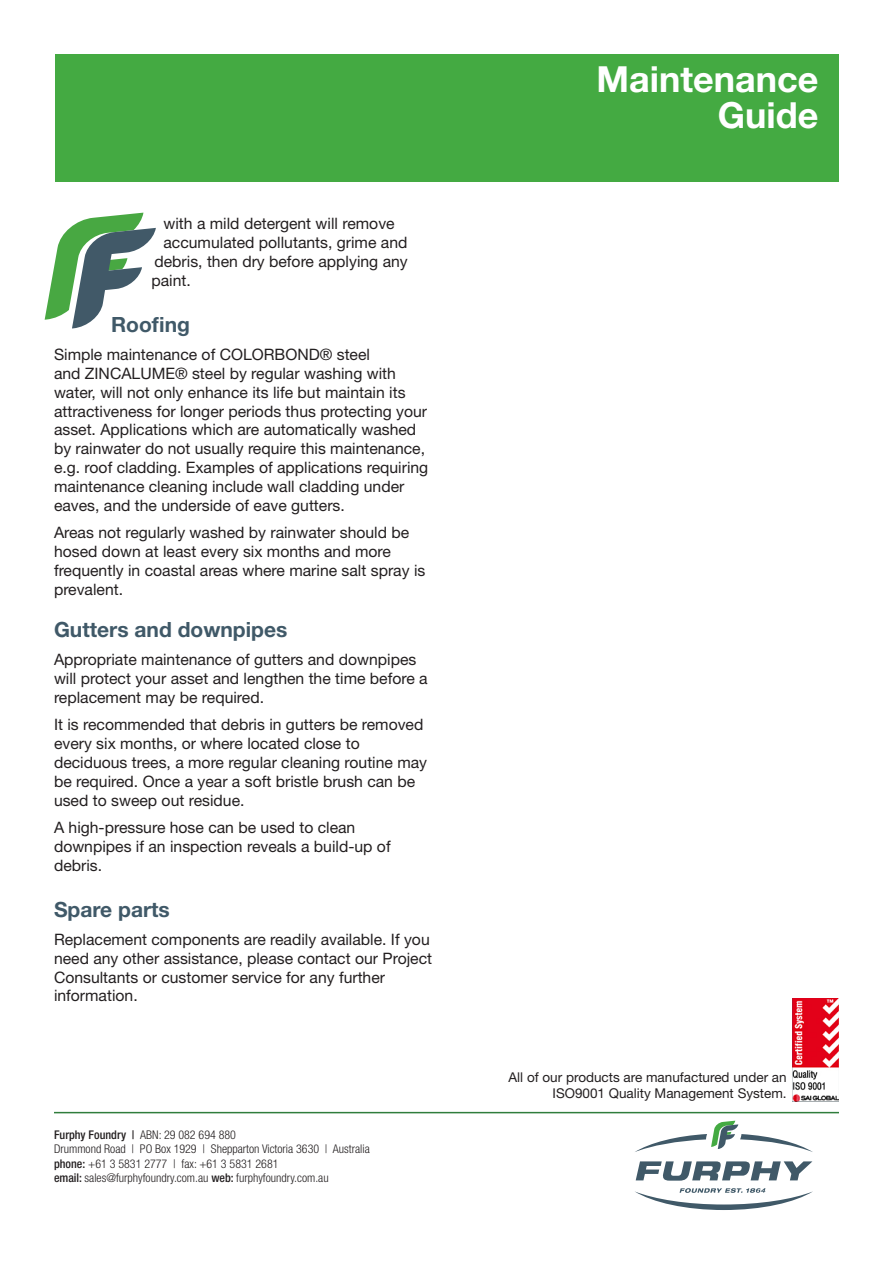
<style>
.page{position:relative;width:893px;height:1263px;background:#fff}
.page>*{position:absolute;margin:0;border:0;box-sizing:border-box;transform-origin:0 0}
.t1{font:700 36px "Helvetica Neue";color:#fff}
.Subhead{font:700 21px "Helvetica Neue";color:#405968}
.Body_text{font:15.75px/18.9px "Helvetica Neue";color:#231f20}
.Body_text-2{font:13.5px/16.2px "Helvetica Neue";color:#231f20;text-align:right}
.Small_text{font:300 condensed 12px/14.4px "Helvetica Neue";color:#231f20}
.s1{font-weight:500}
</style>
<div class="page">
<div style="left:55px;top:55px;width:783px;height:127px;background:#44aa42"></div>
<svg style="left:45px;top:213px;width:111px;height:115px"></svg>
<hr style="left:54px;top:1112px;width:785px;height:1px;background:#307d3c">
<svg style="left:635px;top:1121px;width:178px;height:89px"></svg>
<img style="left:793px;top:999px;width:45px;height:103px">
<p class="Body_text" style="left:164px;top:214px;width:233px">with a mild detergent will remove</p>
<p class="Body_text" style="left:164px;top:233px;width:245px">accumulated pollutants, grime and</p>
<p class="Body_text" style="left:154px;top:252px;width:255px">debris, then dry before applying any</p>
<p class="Body_text" style="left:152px;top:271px;width:41px">paint.</p>
<p class="Subhead" style="left:111px;top:312px;width:80px">Roofing</p>
<p class="Body_text" style="left:54px;top:345px;width:376px">Simple maintenance of COLORBOND® steel<br>and ZINCALUME® steel by regular washing with water, will not only enhance its life but maintain its attractiveness for longer periods thus protecting your asset. Applications which are automatically washed by rainwater do not usually require this maintenance, e.g. roof cladding. Examples of applications requiring maintenance cleaning include wall cladding under eaves, and the underside of eave gutters.</p>
<p class="Body_text" style="left:54px;top:523px;width:373px">Areas not regularly washed by rainwater should be hosed down at least every six months and more frequently in coastal areas where marine salt spray is prevalent.</p>
<p class="Subhead" style="left:54px;top:617px;width:235px">Gutters and downpipes</p>
<p class="Body_text" style="left:54px;top:649px;width:375px">Appropriate maintenance of gutters and downpipes will protect your asset and lengthen the time before a replacement may be required.</p>
<p class="Body_text" style="left:54px;top:715px;width:375px">It is recommended that debris in gutters be removed every six months, or where located close to deciduous trees, a more regular cleaning routine may be required. Once a year a soft bristle brush can be used to sweep out residue.</p>
<p class="Body_text" style="left:54px;top:818px;width:338px">A high-pressure hose can be used to clean downpipes if an inspection reveals a build-up of debris.</p>
<p class="Subhead" style="left:54px;top:897px;width:117px">Spare parts</p>
<p class="Body_text" style="left:54px;top:929px;width:380px">Replacement components are readily available. If you need any other assistance, please contact our Project Consultants or customer service for any further information.</p>
<p class="Small_text" style="left:54px;top:1127px;width:184px"><span class="s1">Furphy Foundry |</span> ABN: 29 082 694 880</p>
<p class="Small_text" style="left:54px;top:1142px;width:317px">Drummond Road | PO Box 1929 | Shepparton Victoria 3630 | Australia <span class="s1">phone:</span> +61 3 5831 2777 | fax: +61 3 5831 2681</p>
<p class="Small_text" style="left:54px;top:1170px;width:276px"><span class="s1">email:</span> sales@furphyfoundry.com.au <span class="s1">web:</span> furphyfoundry.com.au</p>
<p class="t1" style="left:597px;top:57px;width:223px">Maintenance</p>
<p class="t1" style="left:718px;top:93px;width:102px">Guide</p>
<p class="Body_text-2" style="left:509px;top:1069px;width:280px">All of our products are manufactured under an<br>ISO9001 Quality Management System.</p>
</div>
